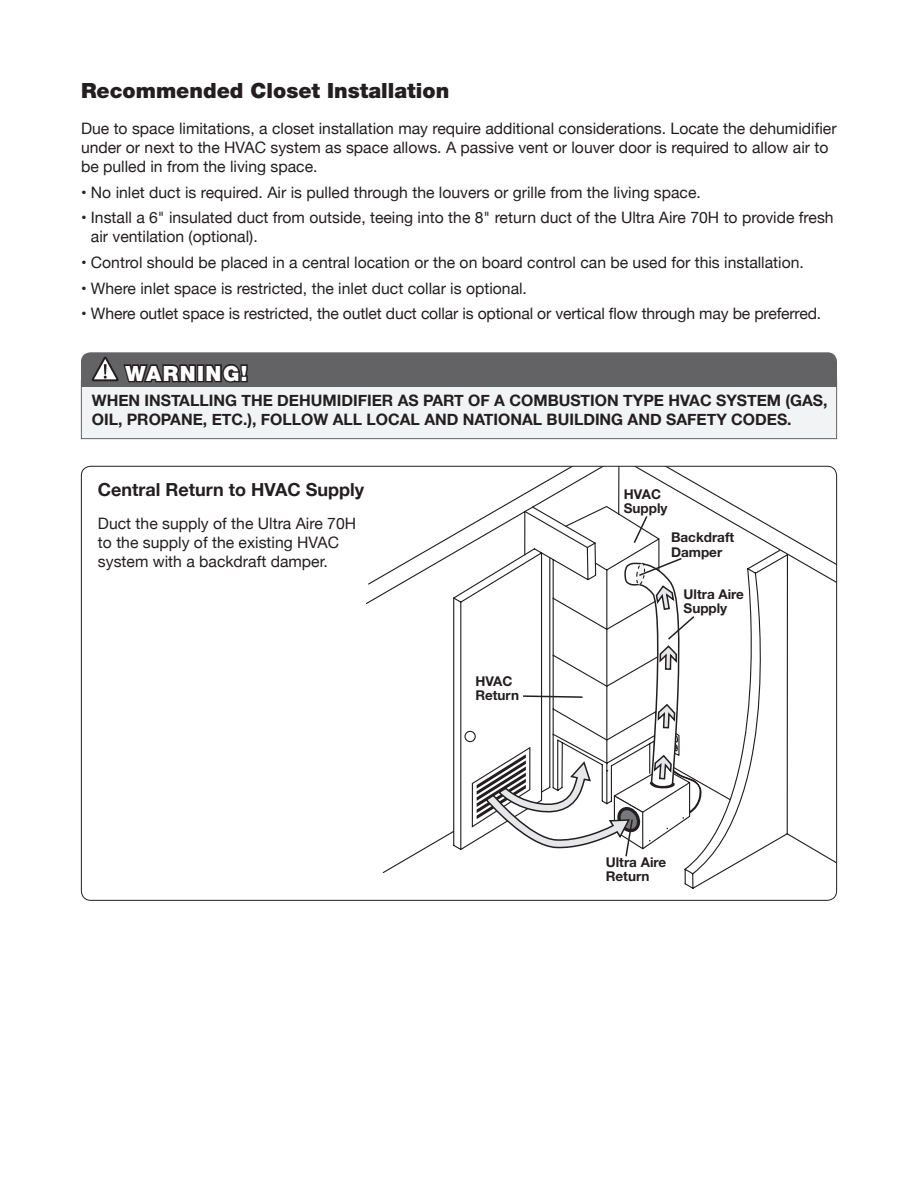
<style>
.page{position:relative;width:918px;height:1188px;background:#fff}
.page>*{position:absolute;margin:0;border:0;box-sizing:border-box;transform-origin:0 0}
.sub_head{font:900 21px "Helvetica Neue";color:#231f20}
.WARNING_CAUTION{font:900 21px "Helvetica Neue";letter-spacing:.07em;color:#fff}
.sub_sub_head{font:700 18px "Helvetica Neue";color:#231f20}
.body_copy{font:15.75px/18.9px "Helvetica Neue";color:#231f20}
.sub_sub_head-2{font:700 15.75px/18.9px "Helvetica Neue";color:#231f20}
.t1{font:700 13.5px/14.2px "Helvetica Neue";color:#231f20}
</style>
<div class="page">
<svg style="left:366px;top:466px;width:471px;height:138px"></svg>
<svg style="left:382px;top:505px;width:453px;height:368px"></svg>
<svg style="left:471px;top:505px;width:318px;height:384px"></svg>
<div style="left:81px;top:380px;width:756px;height:59px;background:#f2f3f4;border:1px solid #636366"></div>
<div style="left:81px;top:352px;width:756px;height:31px;background:#636366;border-radius:9px"></div>
<div style="left:81px;top:363px;width:756px;height:23px;background:#636366"></div>
<svg style="left:90px;top:352px;width:107px;height:35px"></svg>
<div style="left:197px;top:364px;width:7px;height:18px;border:3px solid #231f20"></div>
<svg style="left:204px;top:364px;width:44px;height:19px"></svg>
<p class="sub_head" style="left:81px;top:78px;width:370px">Recommended Closet Installation</p>
<p class="body_copy" style="left:81px;top:120px;width:757px">Due to space limitations, a closet installation may require additional considerations. Locate the dehumidifier under or next to the HVAC system as space allows. A passive vent or louver door is required to allow air to be pulled in from the living space.</p>
<p class="body_copy" style="left:81px;top:184px;width:621px">• No inlet duct is required. Air is pulled through the louvers or grille from the living space.</p>
<p class="body_copy" style="left:91px;top:209px;width:744px;text-indent:-10px">• Install a 6" insulated duct from outside, teeing into the 8" return duct of the Ultra Aire 70H to provide fresh air ventilation (optional).</p>
<p class="body_copy" style="left:81px;top:254px;width:724px">• Control should be placed in a central location or the on board control can be used for this installation.</p>
<p class="body_copy" style="left:81px;top:279px;width:448px">• Where inlet space is restricted, the inlet duct collar is optional.</p>
<p class="body_copy" style="left:81px;top:305px;width:742px">• Where outlet space is restricted, the outlet duct collar is optional or vertical flow through may be preferred.</p>
<p class="WARNING_CAUTION" style="left:126px;top:361px;width:123px">WARNING!</p>
<p class="sub_sub_head-2" style="left:92px;top:392px;width:737px">WHEN INSTALLING THE DEHUMIDIFIER AS PART OF A COMBUSTION TYPE HVAC SYSTEM (GAS,<br>OIL, PROPANE, ETC.), FOLLOW ALL LOCAL AND NATIONAL BUILDING AND SAFETY CODES.</p>
<p class="sub_sub_head" style="left:98px;top:475px;width:268px">Central Return to HVAC Supply</p>
<p class="body_copy" style="left:98px;top:515px;width:260px">Duct the supply of the Ultra Aire 70H to the supply of the existing HVAC system with a backdraft damper.</p>
<p class="t1" style="left:475px;top:674px;width:45px">HVAC<br>Return</p>
<p class="t1" style="left:624px;top:487px;width:45px">HVAC<br>Supply</p>
<p class="t1" style="left:671px;top:531px;width:65px">Backdraft<br>Damper</p>
<p class="t1" style="left:684px;top:587px;width:62px">Ultra Aire<br>Supply</p>
<p class="t1" style="left:606px;top:855px;width:62px">Ultra Aire<br>Return</p>
</div>
